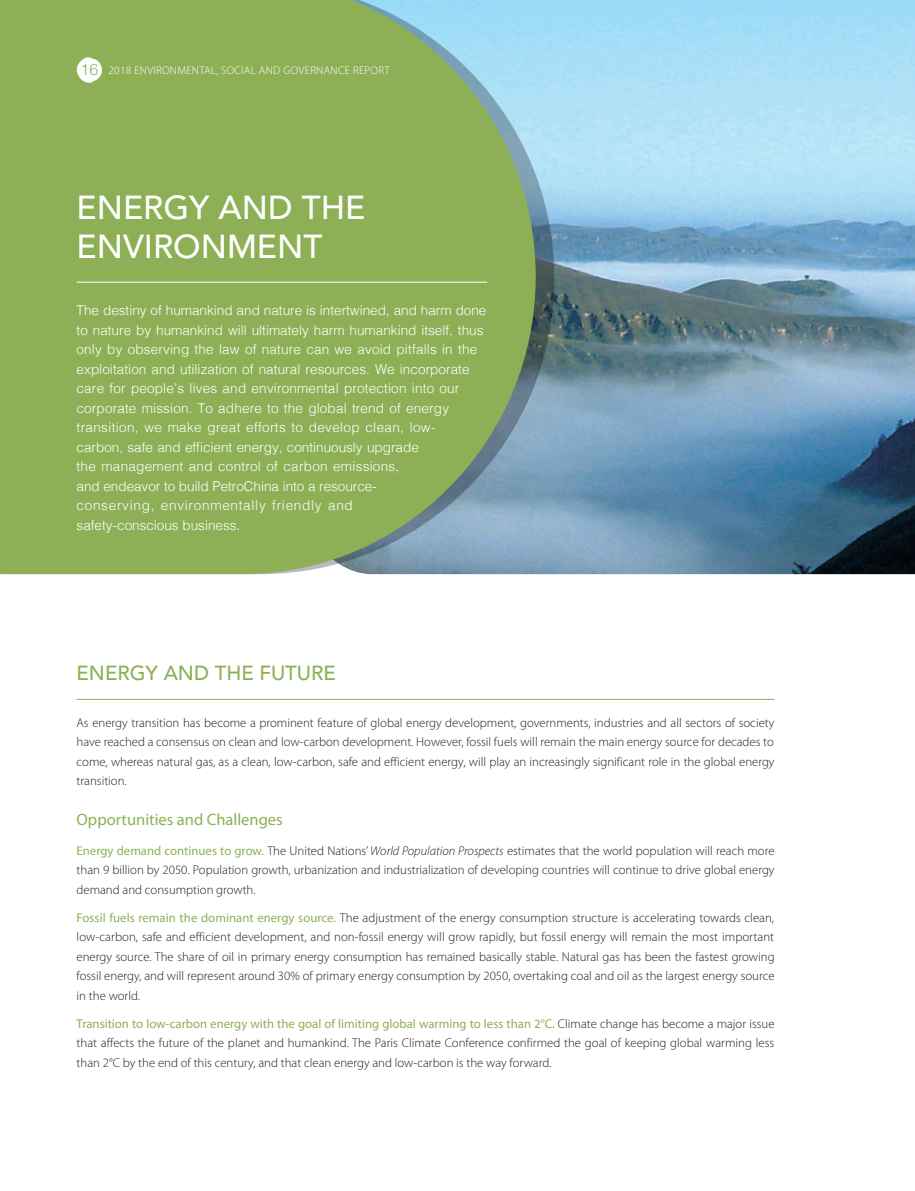
<style>
.page{position:relative;width:915px;height:1191px;background:#fff}
.page>*{position:absolute;margin:0;border:0;box-sizing:border-box;transform-origin:0 0}
.t1{font:500 33px/39px "Avenir LT Std";color:#fff}
.t2{font:500 20.25px "Avenir LT Std";color:#8db056}
.t3{font:16.5px "Myriad Pro";color:#8db056}
.t4{font:300 13.5px/19.5px "Helvetica";letter-spacing:.005em;color:#fff}
.t5{font:300 12.75px/19.5px "Myriad Pro";color:#231f20;text-align:justify}
.t6{font:300 11.25px "Myriad Pro";letter-spacing:.025em;color:#fff}
.s1{font-family:"Helvetica";font-size:15.9px;color:#8db056}
.s2{font-weight:400;color:#8db056}
.s3{font-style:italic}
</style>
<div class="page">
<img style="left:554px;top:0;width:360px;height:574px">
<svg style="left:535px;top:0;width:19px;height:574px"></svg>
<svg style="left:0;top:0;width:535px;height:574px;fill:#8db056"></svg>
<hr style="left:77px;top:699px;width:697px;height:1px;background:#8db056">
<hr style="left:77px;top:282px;width:410px;height:1px;background:#fff">
<svg style="left:77px;top:57px;width:25px;height:26px"></svg>
<p class="t6" style="left:80px;top:64px;width:310px"><span class="s1">16</span> 2018 ENVIRONMENTAL, SOCIAL AND GOVERNANCE REPORT</p>
<h1 class="t1" style="left:77px;top:189px;width:290px">ENERGY AND THE<br>ENVIRONMENT</h1>
<p class="t4" style="left:77px;top:299px;width:411px">The destiny of humankind and nature is intertwined, and harm done to nature by humankind will ultimately harm humankind itself, thus only by observing the law of nature can we avoid pitfalls in the exploitation and utilization of natural resources. We incorporate care for people’s lives and environmental protection into our corporate mission. To adhere to the global trend of energy transition, we make great efforts to develop clean, low-<br>carbon, safe and efficient energy, continuously upgrade<br>the management and control of carbon emissions,<br>and endeavor to build PetroChina into a resource-<br>conserving, environmentally friendly and<br>safety-conscious business.</p>
<h2 class="t2" style="left:77px;top:661px;width:261px">ENERGY AND THE FUTURE</h2>
<p class="t5" style="left:77px;top:713px;width:699px">As energy transition has become a prominent feature of global energy development, governments, industries and all sectors of society have reached a consensus on clean and low-carbon development. However, fossil fuels will remain the main energy source for decades to come, whereas natural gas, as a clean, low-carbon, safe and efficient energy, will play an increasingly significant role in the global energy transition.</p>
<p class="t3" style="left:77px;top:809px;width:208px">Opportunities and Challenges</p>
<p class="t5" style="left:77px;top:841px;width:699px"><span class="s2">Energy demand continues to grow.</span> The United Nations’ <span class="s3">World Population Prospects</span> estimates that the world population will reach more than 9 billion by 2050. Population growth, urbanization and industrialization of developing countries will continue to drive global energy demand and consumption growth.</p>
<p class="t5" style="left:77px;top:908px;width:699px"><span class="s2">Fossil fuels remain the dominant energy source.</span> The adjustment of the energy consumption structure is accelerating towards clean, low-carbon, safe and efficient development, and non-fossil energy will grow rapidly, but fossil energy will remain the most important energy source. The share of oil in primary energy consumption has remained basically stable. Natural gas has been the fastest growing fossil energy, and will represent around 30% of primary energy consumption by 2050, overtaking coal and oil as the largest energy source in the world.</p>
<p class="t5" style="left:77px;top:1014px;width:699px"><span class="s2">Transition to low-carbon energy with the goal of limiting global warming to less than 2°C.</span> Climate change has become a major issue that affects the future of the planet and humankind. The Paris Climate Conference confirmed the goal of keeping global warming less than 2°C by the end of this century, and that clean energy and low-carbon is the way forward.</p>
</div>
